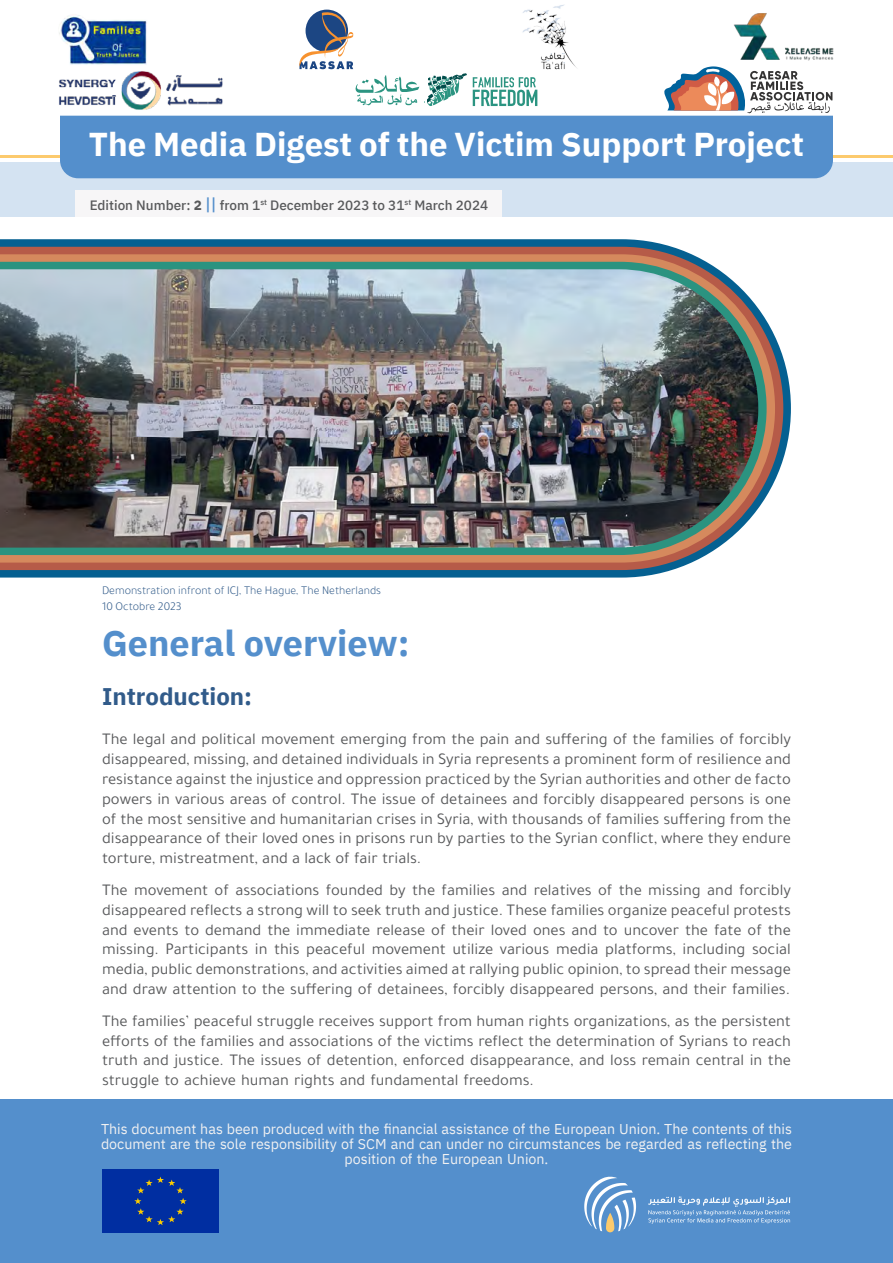
<style>
.page{position:relative;width:893px;height:1263px;background:#fff}
.page>*{position:absolute;margin:0;border:0;box-sizing:border-box;transform-origin:0 0}
.t1{font:700 36px "IBM Plex Sans Arabic";color:#548fcc}
.t2{font:700 33px "IBM Plex Sans Arabic";color:#fff}
.t3{font:700 24px "IBM Plex Sans Arabic";color:#315b8a}
.t4{font:16.5px/19.8px "Tajawal";color:#58595b;text-align:justify}
.t5{font:500 16.5px "IBM Plex Sans Arabic";color:#548fcc}
.t6{font:14.25px/15px "IBM Plex Sans Arabic";color:#f1f1f2;text-align:center}
.t7{font:500 13.5px "IBM Plex Sans Arabic";color:#58595b}
.t8{font:300 12px/15.9px "Tajawal";color:#315b8a}
.t9{font:500 7.8px "IBM Plex Sans Arabic";color:#58595b}
.s1{font-weight:700}
</style>
<div class="page">
<div style="left:0;top:162px;width:893px;height:55px;background:#d4e3f2"></div>
<hr style="left:0;top:156px;width:893px;height:2px;background:#fcca6d">
<div style="left:60px;top:116px;width:773px;height:62px;background:#548fcc"></div>
<svg style="left:299px;top:10px;width:168px;height:96px"></svg>
<svg style="left:473px;top:77px;width:64px;height:29px"></svg>
<svg style="left:664px;top:66px;width:168px;height:47px"></svg>
<img style="left:522px;top:4px;width:55px;height:66px">
<img style="left:734px;top:13px;width:100px;height:48px">
<img style="left:59px;top:15px;width:88px;height:50px">
<img style="left:59px;top:71px;width:164px;height:39px">
<div style="left:76px;top:190px;width:426px;height:27px;background:#f7f6f7"></div>
<svg style="left:0;top:239px;width:791px;height:338px;fill:#056091"></svg>
<svg style="left:0;top:247px;width:783px;height:323px;fill:#b65b48"></svg>
<svg style="left:0;top:254px;width:775px;height:309px;fill:#d5895d"></svg>
<svg style="left:0;top:262px;width:767px;height:293px;background:#549a8a"></svg>
<img style="left:0;top:269px;width:758px;height:279px">
<div style="left:0;top:1099px;width:893px;height:164px;background:#548fcc"></div>
<div style="left:102px;top:1170px;width:117px;height:63px;background:#002ea1"></div>
<svg style="left:134px;top:1176px;width:53px;height:49px"></svg>
<svg style="left:648px;top:1196px;width:142px;height:27px"></svg>
<svg style="left:584px;top:1176px;width:52px;height:56px"></svg>
<h2 class="t2" style="left:89px;top:125px;width:717px">The Media Digest of the Victim Support Project</h2>
<p class="t5" style="left:205px;top:194px;width:13px">||</p>
<p class="t7" style="left:90px;top:197px;width:114px">Edition Number <span class="s1">2</span>:</p>
<p class="t7" style="left:220px;top:197px;width:42px">from 1</p>
<p class="t7" style="left:270px;top:197px;width:136px">December 2023 to 31</p>
<p class="t7" style="left:414px;top:197px;width:75px">March 2024</p>
<p class="t9" style="left:260px;top:198px;width:8px">st</p>
<p class="t9" style="left:404px;top:198px;width:8px">st</p>
<p class="t8" style="left:102px;top:583px;width:281px">Demonstration infront of ICJ, The Hague, The Netherlands<br>10 Octobre 2023</p>
<h1 class="t1" style="left:102px;top:622px;width:309px">General overview:</h1>
<h3 class="t3" style="left:102px;top:683px;width:152px">Introduction:</h3>
<p class="t4" style="left:102px;top:729px;width:690px">The legal and political movement emerging from the pain and suffering of the families of forcibly disappeared, missing, and detained individuals in Syria represents a prominent form of resilience and resistance against the injustice and oppression practiced by the Syrian authorities and other de facto powers in various areas of control. The issue of detainees and forcibly disappeared persons is one of the most sensitive and humanitarian crises in Syria, with thousands of families suffering from the disappearance of their loved ones in prisons run by parties to the Syrian conflict, where they endure torture, mistreatment, and a lack of fair trials.</p>
<p class="t4" style="left:102px;top:880px;width:690px">The movement of associations founded by the families and relatives of the missing and forcibly disappeared reflects a strong will to seek truth and justice. These families organize peaceful protests and events to demand the immediate release of their loved ones and to uncover the fate of the missing. Participants in this peaceful movement utilize various media platforms, including social media, public demonstrations, and activities aimed at rallying public opinion to, spread their message and draw attention to the suffering of detainees, forcibly disappeared persons, and their families.</p>
<p class="t4" style="left:102px;top:1011px;width:690px">The families’ peaceful struggle receives support from human rights organizations, as the persistent efforts of the families and associations of the victims reflect the determination of Syrians to reach truth and justice. The issues of detention, enforced disappearance, and loss remain central in the struggle to achieve human rights and fundamental freedoms.</p>
<p class="t6" style="left:101px;top:1121px;width:692px">This document has been produced with the financial assistance of the European Union. The contents of this document are the sole responsibility of SCM and can under no circumstances be regarded as reflecting the position of the European Union.</p>
</div>
